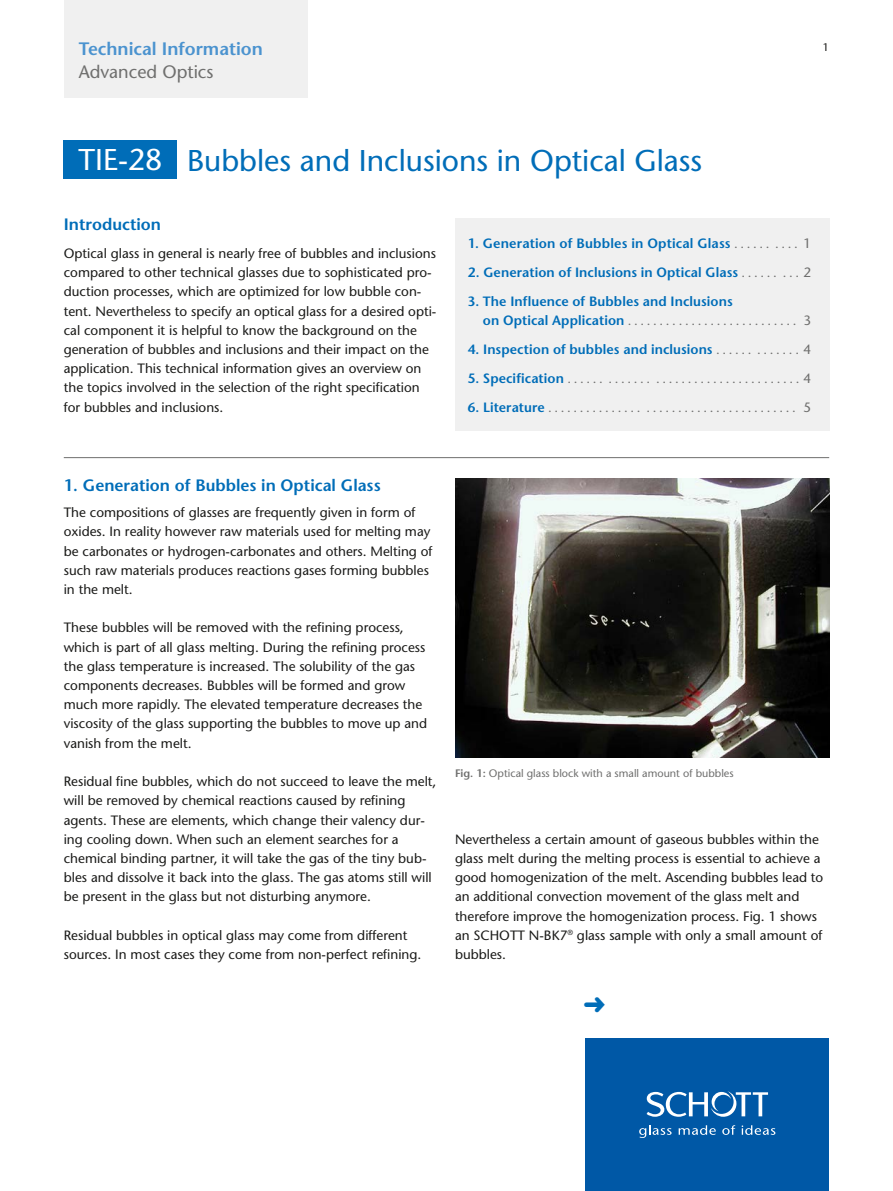
<style>
.page{position:relative;width:893px;height:1191px;background:#fff}
.page>*{position:absolute;margin:0;border:0;box-sizing:border-box;transform-origin:0 0}
.t1{font:500 30px "Stone Sans Std";color:#006db8}
.t2{font:500 30px "Stone Sans Std";color:#fff}
.t3{font:600 18px "Stone Sans Std";color:#4b93cf}
.t4{font:500 18px "Stone Sans Std";color:#6f6f6e}
.t5{font:600 16.5px "Stone Sans Std";color:#006db8}
.t6{font:500 13.5px/19.2px "Stone Sans Std";color:#1a1a18}
.t7{font:600 13.5px "Stone Sans Std";letter-spacing:.005em;color:#006db8}
.t8{font:500 10.8px "Stone Sans Std";color:#6f6f6e}
.t9{font:500 10.8px "Stone Sans Std";color:#1a1a18}
.t10{font:600 10.5px "Stone Sans Std";color:#6f6f6e}
.s1{font-size:10.5px;color:#6f6f6e}
.s2{font-weight:500;color:#6f6f6e}
.s3{font-size:13.5px;color:#006db8}
.s4{font-weight:500;font-size:13.5px}
.s5{font-weight:600}
</style>
<div class="page">
<div style="left:585px;top:1038px;width:244px;height:153px;background:#0058a6"></div>
<svg style="left:639px;top:1125px;width:33px;height:13px"></svg>
<svg style="left:679px;top:1125px;width:37px;height:9px"></svg>
<svg style="left:722px;top:1125px;width:13px;height:9px"></svg>
<svg style="left:742px;top:1125px;width:33px;height:9px"></svg>
<svg style="left:647px;top:1091px;width:121px;height:25px"></svg>
<div style="left:455px;top:218px;width:374px;height:213px;background:#f0f0f0"></div>
<hr style="left:64px;top:457px;width:765px;height:1px;background:#6f6f6e">
<div style="left:64px;top:0;width:243px;height:98px;background:#f0f0f0"></div>
<img style="left:455px;top:479px;width:374px;height:278px">
<div style="left:64px;top:140px;width:113px;height:39px;background:#006db8"></div>
<h2 class="t3" style="left:79px;top:38px;width:186px">Technical Information</h2>
<h2 class="t4" style="left:79px;top:61px;width:136px">Advanced Optics</h2>
<p class="t9" style="left:823px;top:40px;width:8px">1</p>
<h1 class="t2" style="left:78px;top:142px;width:85px">TIE-28</h1>
<h1 class="t1" style="left:187px;top:143px;width:517px">Bubbles and Inclusions in Optical Glass</h1>
<p class="t5" style="left:64px;top:214px;width:99px">Introduction</p>
<p class="t6" style="left:64px;top:244px;width:374px">Optical glass in general is nearly free of bubbles and inclusions compared to other technical glasses due to sophisticated pro&shy;duction processes, which are optimized for low bubble con&shy;tent. Nevertheless to specify an optical glass for a desired opti&shy;cal component it is helpful to know the background on the generation of bubbles and inclusions and their impact on the application. This technical information gives an overview on the topics involved in the selection of the right specification for bubbles and inclusions.</p>
<p class="t7" style="left:468px;top:235px;width:345px">1. Generation of Bubbles in Optical Glass <span class="s1">. . . . . . . . . .</span> <span class="s2">1</span></p>
<p class="t7" style="left:468px;top:264px;width:345px">2. Generation of Inclusions in Optical Glass <span class="s1">. . . . . . . . .</span> <span class="s2">2</span></p>
<p class="t7" style="left:468px;top:293px;width:266px">3. The Influence of Bubbles and Inclusions</p>
<p class="t10" style="left:483px;top:315px;width:330px"><span class="s3">on Optical Application</span> . . . . . . . . . . . . . . . . . . . . . . . . . . . <span class="s4">3</span></p>
<p class="t7" style="left:468px;top:341px;width:345px">4. Inspection of bubbles and inclusions <span class="s1">. . . . . . . . . . . . .</span> <span class="s2">4</span></p>
<p class="t10" style="left:468px;top:373px;width:345px"><span class="s3">5. Specification</span> . . . . . . . . . . . . . . . . . . . . . . . . . . . . . . . . . . . . <span class="s4">4</span></p>
<p class="t10" style="left:468px;top:401px;width:345px"><span class="s3">6. Literature</span> . . . . . . . . . . . . . . . . . . . . . . . . . . . . . . . . . . . . . . . <span class="s4">5</span></p>
<p class="t5" style="left:64px;top:475px;width:318px">1. Generation of Bubbles in Optical Glass</p>
<p class="t6" style="left:64px;top:503px;width:370px">The compositions of glasses are frequently given in form of oxides. In reality however raw materials used for melting may be carbonates or hydrogen-carbonates and others. Melting of such raw materials produces reactions gases forming bubbles in the melt.</p>
<p class="t6" style="left:64px;top:618px;width:365px">These bubbles will be removed with the refining process, which is part of all glass melting. During the refining process the glass temperature is increased. The solubility of the gas components decreases. Bubbles will be formed and grow much more rapidly. The elevated temperature decreases the viscosity of the glass supporting the bubbles to move up and vanish from the melt.</p>
<p class="t6" style="left:64px;top:772px;width:374px">Residual fine bubbles, which do not succeed to leave the melt, will be removed by chemical reactions caused by refining agents. These are elements, which change their valency dur&shy;ing cooling down. When such an element searches for a chemical binding partner, it will take the gas of the tiny bub&shy;bles and dissolve it back into the glass. The gas atoms still will be present in the glass but not disturbing anymore.</p>
<p class="t6" style="left:64px;top:925px;width:359px">Residual bubbles in optical glass may come from different sources. In most cases they come from non-perfect refining.</p>
<p class="t8" style="left:455px;top:766px;width:280px"><span class="s5">Fig. 1:</span> Optical glass block with a small amount of bubbles</p>
<p class="t6" style="left:455px;top:829px;width:370px">Nevertheless a certain amount of gaseous bubbles within the glass melt during the melting process is essential to achieve a good homogenization of the melt. Ascending bubbles lead to an additional convection movement of the glass melt and therefore improve the homogenization process. Fig. 1 shows an SCHOTT N-BK7<sup>®</sup> glass sample with only a small amount of bubbles.</p>
</div>
